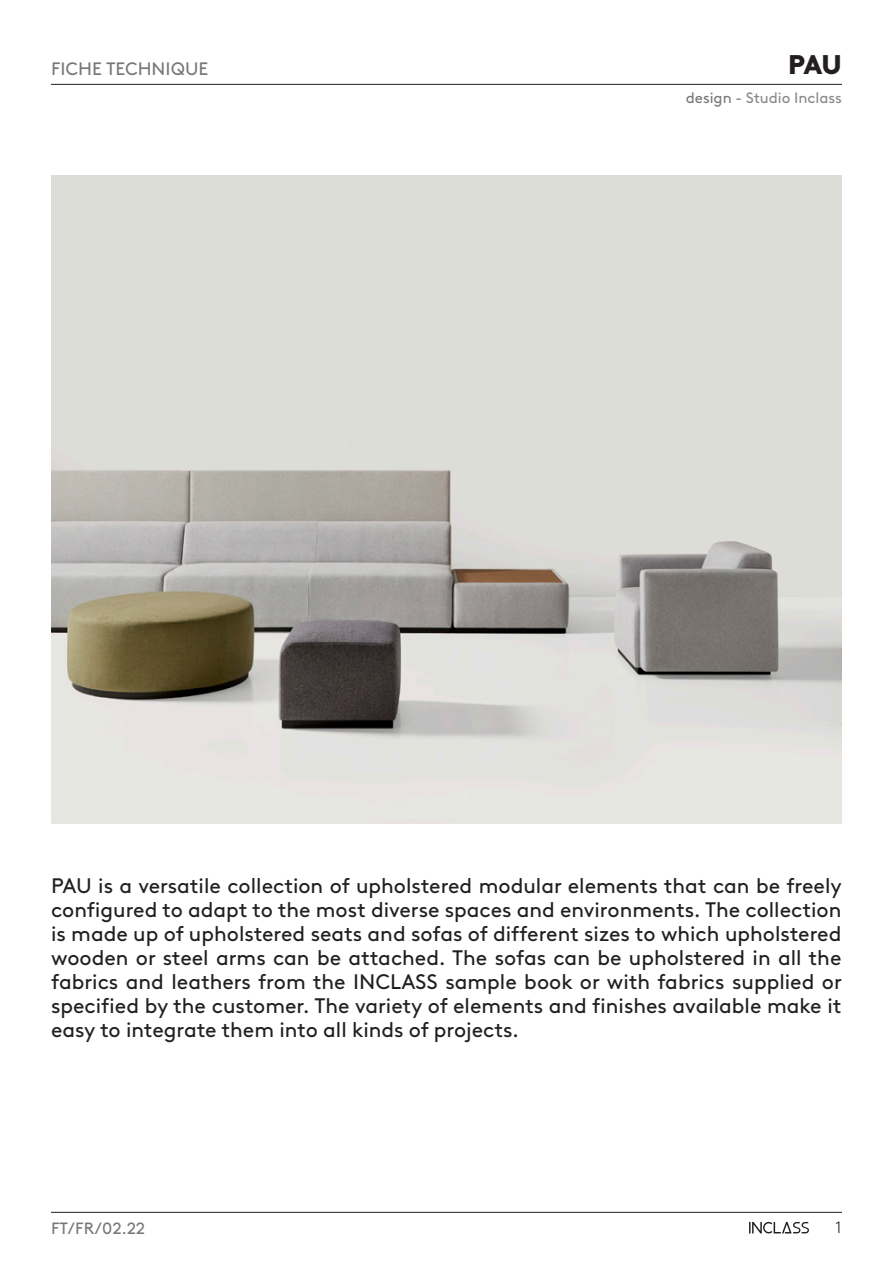
<style>
.page{position:relative;width:893px;height:1263px;background:#fff}
.page>*{position:absolute;margin:0;border:0;box-sizing:border-box;transform-origin:0 0}
.t1{font:900 27px "Brown LL";color:#231f20}
.Texto_colección{font:21px/24px "Brown LL";color:#231f20;text-align:justify}
.t2{font:18px "Brown LL";color:#7b7778}
.t3{font:16.35px "Brown LL";color:#7b7778}
.t4{font:300 16.35px "Brown LL";color:#231f20}
.t5{font:15px "Brown LL";color:#8c8788}
.s1{color:#7b7778}
</style>
<div class="page">
<hr style="left:51px;top:1212px;width:791px;height:1px;background:#231f20">
<svg style="left:749px;top:1222px;width:60px;height:11px"></svg>
<hr style="left:51px;top:84px;width:791px;height:1px;background:#231f20">
<img style="left:51px;top:176px;width:791px;height:648px">
<p class="t2" style="left:51px;top:55px;width:159px">FICHE TECHNIQUE</p>
<p class="t1" style="left:788px;top:44px;width:55px">PAU</p>
<p class="t5" style="left:686px;top:86px;width:158px"><span class="s1">design -</span> Studio Inclass</p>
<p class="Texto_colección" style="left:51px;top:872px;width:792px">PAU is a versatile collection of upholstered modular elements that can be freely configured to adapt to the most diverse spaces and environments. The collection is made up of upholstered seats and sofas of different sizes to which upholstered wooden or steel arms can be attached. The sofas can be upholstered in all the fabrics and leathers from the INCLASS sample book or with fabrics supplied or specified by the customer. The variety of elements and finishes available make it easy to integrate them into all kinds of projects.</p>
<p class="t3" style="left:51px;top:1216px;width:96px">FT/FR/02.22</p>
<p class="t4" style="left:836px;top:1216px;width:7px">1</p>
</div>
